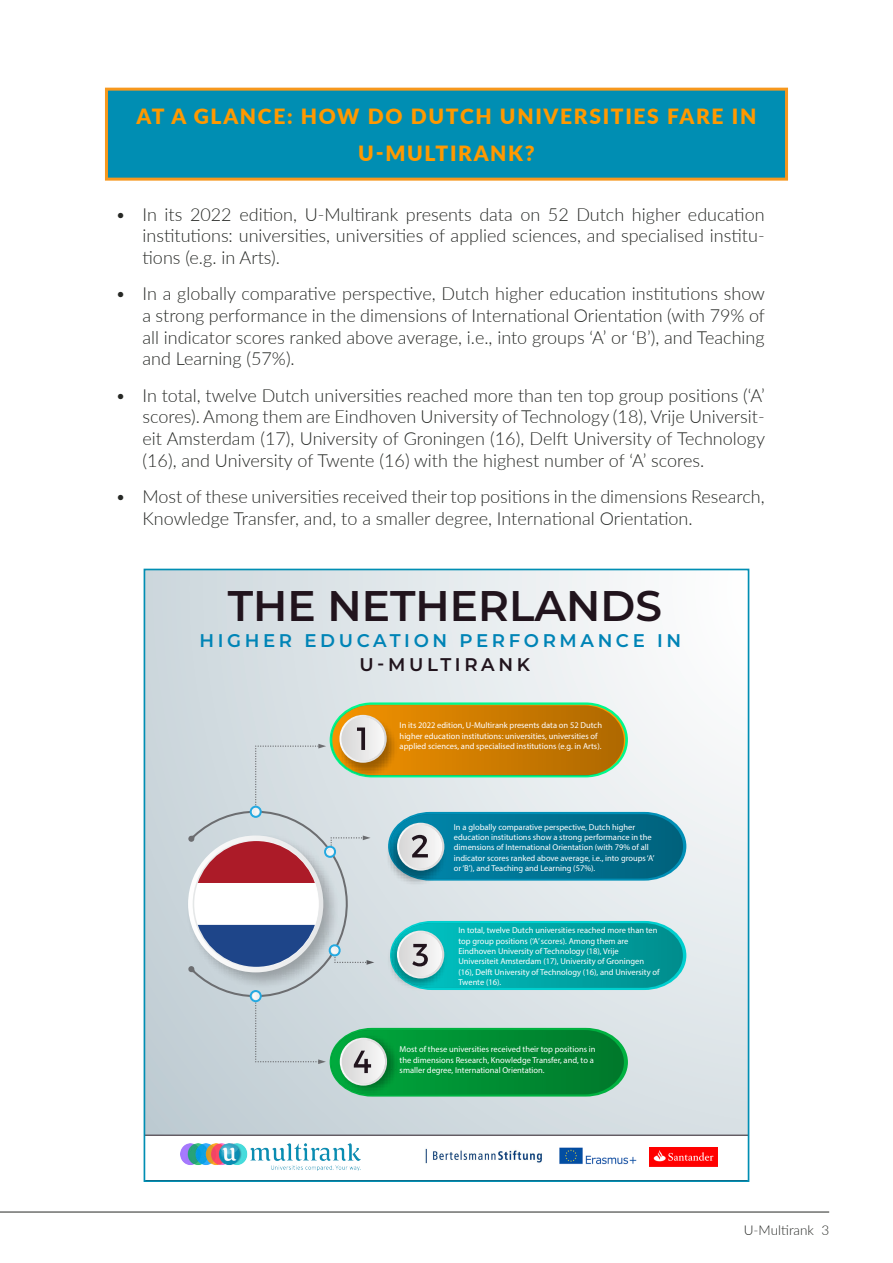
<style>
.page{position:relative;width:893px;height:1263px;background:#fff}
.page>*{position:absolute;margin:0;border:0;box-sizing:border-box;transform-origin:0 0}
.t1{font:600 42.75px "Montserrat";color:#21141d}
.Subhead_-_Align_Cent{font:900 21px "Lato";letter-spacing:.08em;color:#f90}
.t2{font:600 18.3px/24.5px "Montserrat";letter-spacing:.2em;color:#0084b6;text-align:center}
.t3{font:300 18px/21.6px "Lato";color:#262825;text-align:justify}
.t4{font:300 13.5px "Lato";color:#262825}
.t5{font:8.55px/10.2px "Myriad Pro";color:#fff}
.s1{color:#21141d}
</style>
<div class="page">
<hr style="left:0;top:1212px;width:829px;height:1px;background:#262825">
<svg style="left:147px;top:572px;width:599px;height:563px"></svg>
<img style="left:180px;top:1143px;width:181px;height:27px">
<div style="left:180px;top:827px;width:166px;height:168px;background:#c9d4da"></div>
<svg style="left:333px;top:1096px;width:71px;height:5px"></svg>
<svg style="left:188px;top:702px;width:498px;height:394px;background:#97baad"></svg>
<img style="left:425px;top:1148px;width:117px;height:16px">
<img style="left:559px;top:1147px;width:78px;height:18px">
<img style="left:650px;top:1148px;width:67px;height:19px">
<div style="left:106px;top:89px;width:680px;height:90px;background:#008eb3"></div>
<div style="left:105px;top:88px;width:683px;height:93px;border:3px solid #f7981d"></div>
<p class="Subhead_-_Align_Cent" style="left:137px;top:100px;width:621px">AT A GLANCE: HOW DO DUTCH UNIVERSITIES FARE IN</p>
<p class="Subhead_-_Align_Cent" style="left:358px;top:138px;width:178px">U-MULTIRANK?</p>
<p class="t3" style="left:142px;top:203px;width:624px;text-indent:-27px">• In its 2022 edition, U-Multirank presents data on 52 Dutch higher education institutions: universities, universities of applied sciences, and specialised institu&shy;tions (e.g. in Arts).</p>
<p class="t3" style="left:142px;top:282px;width:624px;text-indent:-27px">• In a globally comparative perspective, Dutch higher education institutions show a strong performance in the dimensions of International Orientation (with 79% of all indicator scores ranked above average, i.e., into groups ‘A’ or ‘B’), and Teaching and Learning (57%).</p>
<p class="t3" style="left:142px;top:384px;width:624px;text-indent:-27px">• In total, twelve Dutch universities reached more than ten top group positions (‘A’ scores). Among them are Eindhoven University of Technology (18), Vrije Universit&shy;eit Amsterdam (17), University of Groningen (16), Delft University of Technology (16), and University of Twente (16) with the highest number of ‘A’ scores.</p>
<p class="t3" style="left:142px;top:485px;width:624px;text-indent:-27px">• Most of these universities received their top positions in the dimensions Research,<br>Knowledge Transfer, and, to a smaller degree, International Orientation.</p>
<p class="t1" style="left:228px;top:575px;width:436px">THE NETHERLANDS</p>
<p class="t2" style="left:199px;top:627px;width:483px">HIGHER EDUCATION PERFORMANCE IN<br><span class="s1">U-MULTIRANK</span></p>
<p class="t5" style="left:400px;top:720px;width:204px">In its 2022 edition, U-Multirank presents data on 52 Dutch higher education institutions: universities, universities of applied sciences, and specialised institutions (e.g. in Arts).</p>
<p class="t5" style="left:454px;top:821px;width:202px">In a globally comparative perspective, Dutch higher education institutions show a strong performance in the dimensions of International Orientation (with 79% of all indicator scores ranked above average, i.e., into groups ‘A’ or ‘B’), and Teaching and Learning (57%).</p>
<p class="t5" style="left:458px;top:925px;width:203px">In total, twelve Dutch universities reached more than ten top group positions (‘A’ scores). Among them are Eindhoven University of Technology (18), Vrije Universiteit Amsterdam (17), University of Groningen (16), Delft University of Technology (16), and University of Twente (16).</p>
<p class="t5" style="left:400px;top:1044px;width:197px">Most of these universities received their top positions in the dimensions Research, Knowledge Transfer, and, to a smaller degree, International Orientation.</p>
<p class="t4" style="left:744px;top:1220px;width:87px">U-Multirank 3</p>
</div>
